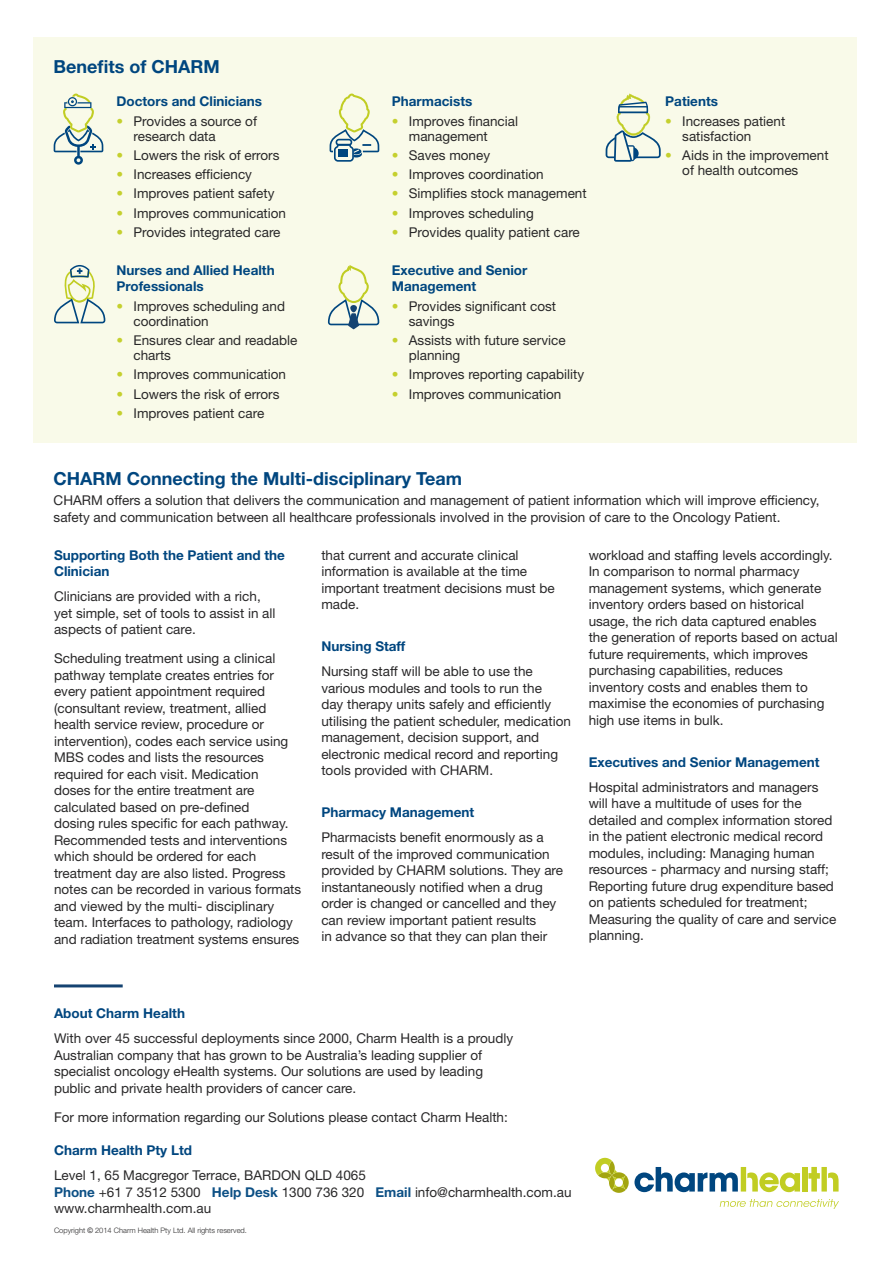
<style>
.page{position:relative;width:893px;height:1263px;background:#fff}
.page>*{position:absolute;margin:0;border:0;box-sizing:border-box;transform-origin:0 0}
.Body_text_head_1{font:700 18px "Helvetica Neue LT Std";color:#00467f}
.body_text_2{font:13.5px/16.5px "Helvetica Neue LT Std";color:#292829}
.Body_text_head_2{font:700 13.5px/16.5px "Helvetica Neue LT Std";color:#00467f}
.Copyright{font:300 7.5px "Helvetica Neue LT Std";color:#292829}
.s1{color:#c5d02e}
.s2{font-weight:700;color:#0d5085}
.s3{font-family:"Arial";font-weight:400}
</style>
<div class="page">
<div style="left:33px;top:37px;width:824px;height:405px;background:#f9fae9"></div>
<hr style="left:54px;top:984px;width:69px;height:3px;background:#154371">
<div style="left:802px;top:1167px;width:5px;height:24px;background:#c1cd23"></div>
<svg style="left:808px;top:1167px;width:31px;height:24px"></svg>
<svg style="left:595px;top:1158px;width:205px;height:34px"></svg>
<svg style="left:720px;top:1199px;width:119px;height:10px"></svg>
<svg style="left:54px;top:94px;width:49px;height:71px"></svg>
<svg style="left:54px;top:265px;width:51px;height:58px"></svg>
<svg style="left:330px;top:94px;width:49px;height:68px"></svg>
<svg style="left:328px;top:265px;width:51px;height:64px"></svg>
<svg style="left:605px;top:94px;width:56px;height:68px"></svg>
<p class="Body_text_head_1" style="left:54px;top:56px;width:168px">Benefits of CHARM</p>
<p class="Body_text_head_2" style="left:117px;top:93px;width:147px">Doctors and Clinicians</p>
<p class="body_text_2" style="left:134px;top:113px;width:125px;line-height:15px;text-indent:-17px"><span class="s1">•</span> Provides a source of research data</p>
<p class="body_text_2" style="left:117px;top:147px;width:164px"><span class="s1">•</span> Lowers the risk of errors</p>
<p class="body_text_2" style="left:117px;top:166px;width:137px"><span class="s1">•</span> Increases efficiency</p>
<p class="body_text_2" style="left:117px;top:185px;width:160px"><span class="s1">•</span> Improves patient safety</p>
<p class="body_text_2" style="left:117px;top:204px;width:171px"><span class="s1">•</span> Improves communication</p>
<p class="body_text_2" style="left:117px;top:224px;width:166px"><span class="s1">•</span> Provides integrated care</p>
<p class="Body_text_head_2" style="left:117px;top:262px;width:160px">Nurses and Allied Health<br>Professionals</p>
<p class="body_text_2" style="left:134px;top:298px;width:153px;line-height:15px;text-indent:-17px"><span class="s1">•</span> Improves scheduling and coordination</p>
<p class="body_text_2" style="left:134px;top:332px;width:165px;line-height:15px;text-indent:-17px"><span class="s1">•</span> Ensures clear and readable charts</p>
<p class="body_text_2" style="left:117px;top:366px;width:171px"><span class="s1">•</span> Improves communication</p>
<p class="body_text_2" style="left:117px;top:385px;width:164px"><span class="s1">•</span> Lowers the risk of errors</p>
<p class="body_text_2" style="left:117px;top:404px;width:149px"><span class="s1">•</span> Improves patient care</p>
<p class="Body_text_head_2" style="left:392px;top:93px;width:82px">Pharmacists</p>
<p class="body_text_2" style="left:409px;top:113px;width:111px;line-height:15px;text-indent:-17px"><span class="s1">•</span> Improves financial management</p>
<p class="body_text_2" style="left:392px;top:147px;width:100px"><span class="s1">•</span> Saves money</p>
<p class="body_text_2" style="left:392px;top:166px;width:153px"><span class="s1">•</span> Improves coordination</p>
<p class="body_text_2" style="left:392px;top:185px;width:196px"><span class="s1">•</span> Simplifies stock management</p>
<p class="body_text_2" style="left:392px;top:204px;width:144px"><span class="s1">•</span> Improves scheduling</p>
<p class="body_text_2" style="left:392px;top:224px;width:190px"><span class="s1">•</span> Provides quality patient care</p>
<p class="Body_text_head_2" style="left:392px;top:262px;width:137px">Executive and Senior<br>Management</p>
<p class="body_text_2" style="left:409px;top:298px;width:149px;line-height:15px;text-indent:-17px"><span class="s1">•</span> Provides significant cost savings</p>
<p class="body_text_2" style="left:409px;top:332px;width:158px;line-height:15px;text-indent:-17px"><span class="s1">•</span> Assists with future service planning</p>
<p class="body_text_2" style="left:392px;top:366px;width:194px"><span class="s1">•</span> Improves reporting capability</p>
<p class="body_text_2" style="left:392px;top:385px;width:171px"><span class="s1">•</span> Improves communication</p>
<p class="Body_text_head_2" style="left:665px;top:93px;width:54px">Patients</p>
<p class="body_text_2" style="left:682px;top:113px;width:105px;line-height:15px;text-indent:-17px"><span class="s1">•</span> Increases patient satisfaction</p>
<p class="body_text_2" style="left:682px;top:147px;width:148px;line-height:15px;text-indent:-17px"><span class="s1">•</span> Aids in the improvement of health outcomes</p>
<p class="Body_text_head_1" style="left:54px;top:467px;width:410px">CHARM Connecting the Multi-disciplinary Team</p>
<p class="body_text_2" style="left:54px;top:492px;width:767px">CHARM offers a solution that delivers the communication and management of patient information which will improve efficiency, safety and communication between all healthcare professionals involved in the provision of care to the Oncology Patient.</p>
<p class="Body_text_head_2" style="left:54px;top:546px;width:233px">Supporting Both the Patient and the<br>Clinician</p>
<p class="body_text_2" style="left:54px;top:588px;width:223px">Clinicians are provided with a rich, yet simple, set of tools to assist in all aspects of patient care.</p>
<p class="body_text_2" style="left:54px;top:650px;width:249px">Scheduling treatment using a clinical pathway template creates entries for every patient appointment required (consultant review, treatment, allied health service review, procedure or intervention), codes each service using MBS codes and lists the resources required for each visit. Medication<br>doses for the entire treatment are calculated based on pre-defined<br>dosing rules specific for each pathway.<br>Recommended tests and interventions which should be ordered for each treatment day are also listed. Progress notes can be recorded in various formats and viewed by the multi- disciplinary team. Interfaces to pathology, radiology and radiation treatment systems ensures</p>
<p class="body_text_2" style="left:321px;top:546px;width:235px">that current and accurate clinical information is available at the time important treatment decisions must be made.</p>
<p class="Body_text_head_2" style="left:321px;top:638px;width:86px">Nursing Staff</p>
<p class="body_text_2" style="left:321px;top:663px;width:251px">Nursing staff will be able to use the various modules and tools to run the<br>day therapy units safely and efficiently utilising the patient scheduler, medication management, decision support, and electronic medical record and reporting tools provided with CHARM.</p>
<p class="Body_text_head_2" style="left:321px;top:804px;width:154px">Pharmacy Management</p>
<p class="body_text_2" style="left:321px;top:829px;width:243px">Pharmacists benefit enormously as a result of the improved communication provided by CHARM solutions. They are instantaneously notified when a drug order is changed or cancelled and they can review important patient results<br>in advance so that they can plan their</p>
<p class="body_text_2" style="left:589px;top:546px;width:251px">workload and staffing levels accordingly.<br>In comparison to normal pharmacy management systems, which generate inventory orders based on historical usage, the rich data captured enables the generation of reports based on actual future requirements, which improves purchasing capabilities, reduces inventory costs and enables them to maximise the economies of purchasing high use items in bulk.</p>
<p class="Body_text_head_2" style="left:589px;top:753px;width:232px">Executives and Senior Management</p>
<p class="body_text_2" style="left:589px;top:778px;width:249px">Hospital administrators and managers will have a multitude of uses for the detailed and complex information stored in the patient electronic medical record modules, including: Managing human resources - pharmacy and nursing staff; Reporting future drug expenditure based on patients scheduled for treatment; Measuring the quality of care and service planning.</p>
<p class="Body_text_head_2" style="left:54px;top:1005px;width:132px">About Charm Health</p>
<p class="body_text_2" style="left:54px;top:1030px;width:461px">With over 45 successful deployments since 2000, Charm Health is a proudly Australian company that has grown to be Australia’s leading supplier of specialist oncology eHealth systems. Our solutions are used by leading public and private health providers of cancer care.</p>
<p class="body_text_2" style="left:54px;top:1109px;width:455px">For more information regarding our Solutions please contact Charm Health:</p>
<p class="Body_text_head_2" style="left:54px;top:1142px;width:140px">Charm Health Pty Ltd</p>
<p class="body_text_2" style="left:54px;top:1167px;width:519px">Level 1, 65 Macgregor Terrace, BARDON QLD 4065<br><span class="s2">Phone</span> +61 7 3512 5300 <span class="s2">Help Desk</span> 1300 736 320 <span class="s2">Email</span> info@charmhealth.com.au www.charmhealth.com.au</p>
<p class="Copyright" style="left:54px;top:1225px;width:194px">Copyright <span class="s3">©</span> 2014 Charm Health Pty Ltd. All rights reserved.</p>
</div>
